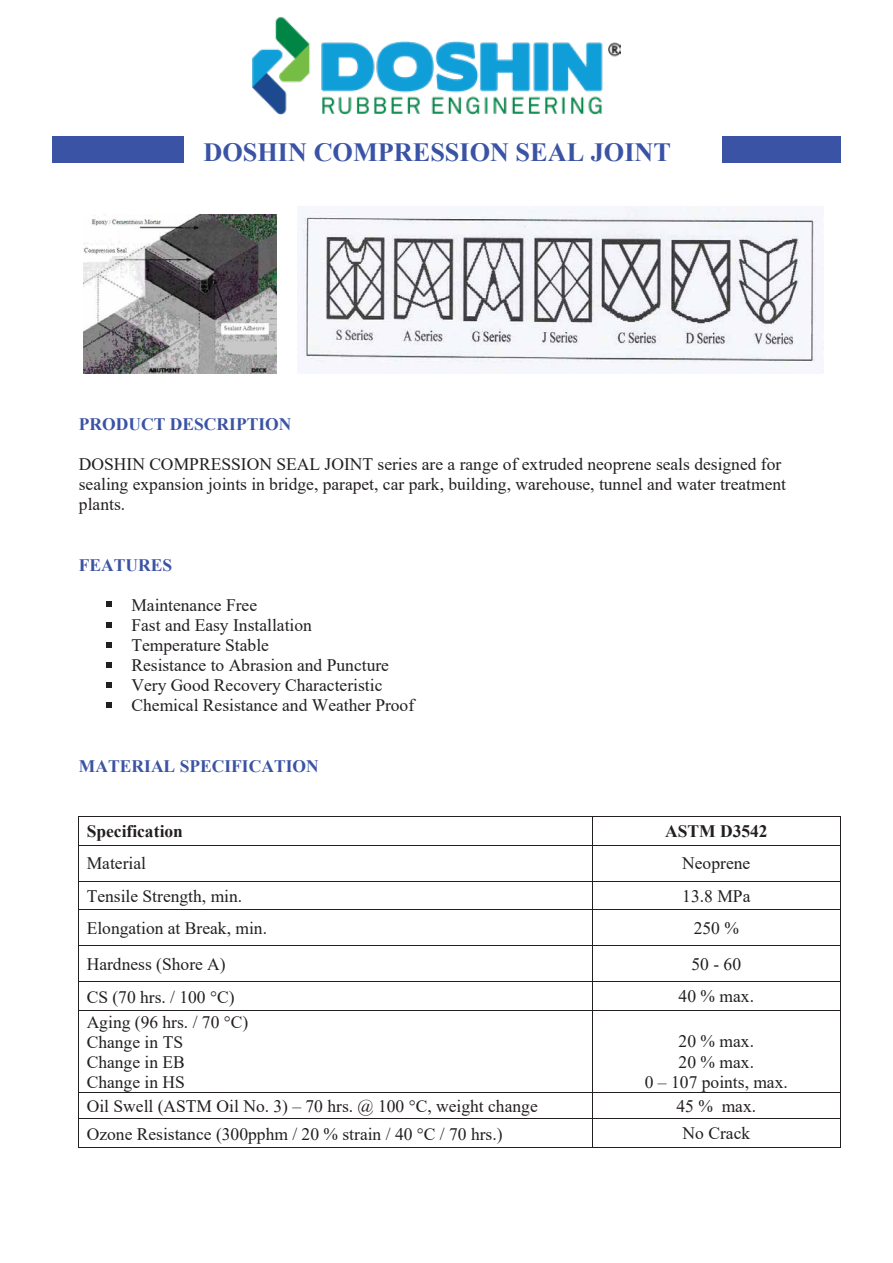
<style>
.page{position:relative;width:893px;height:1263px;background:#fff}
.page>*{position:absolute;margin:0;border:0;box-sizing:border-box;transform-origin:0 0}
.t1{font:700 26.25px "Times New Roman";color:#3a53a4}
.t2{font:17.55px/20.1px "Times New Roman";color:#231f20}
.t3{font:700 17.55px "Times New Roman";color:#3a53a4}
.t4{font:700 17.55px "Times New Roman";color:#231f20}
</style>
<div class="page">
<img style="left:298px;top:207px;width:525px;height:166px">
<svg style="left:107px;top:602px;width:5px;height:5px"></svg>
<svg style="left:107px;top:622px;width:5px;height:5px"></svg>
<svg style="left:107px;top:642px;width:5px;height:5px"></svg>
<svg style="left:107px;top:662px;width:5px;height:5px"></svg>
<svg style="left:107px;top:682px;width:5px;height:5px"></svg>
<svg style="left:107px;top:703px;width:5px;height:5px"></svg>
<svg style="left:78px;top:816px;width:763px;height:29px"></svg>
<hr style="left:78px;top:845px;width:763px;height:1px;background:#231f20">
<hr style="left:78px;top:845px;width:1px;height:36px;background:#231f20">
<hr style="left:592px;top:845px;width:1px;height:36px;background:#231f20">
<hr style="left:840px;top:845px;width:1px;height:36px;background:#231f20">
<hr style="left:78px;top:881px;width:763px;height:1px;background:#231f20">
<svg style="left:78px;top:882px;width:1px;height:27px"></svg>
<svg style="left:592px;top:882px;width:1px;height:27px"></svg>
<svg style="left:840px;top:882px;width:1px;height:27px"></svg>
<hr style="left:78px;top:909px;width:763px;height:1px;background:#231f20">
<hr style="left:78px;top:910px;width:1px;height:35px;background:#231f20">
<hr style="left:592px;top:910px;width:1px;height:35px;background:#231f20">
<hr style="left:840px;top:910px;width:1px;height:35px;background:#231f20">
<hr style="left:78px;top:945px;width:763px;height:1px;background:#231f20">
<hr style="left:78px;top:946px;width:1px;height:35px;background:#231f20">
<hr style="left:592px;top:946px;width:1px;height:35px;background:#231f20">
<hr style="left:840px;top:946px;width:1px;height:35px;background:#231f20">
<hr style="left:78px;top:981px;width:763px;height:1px;background:#231f20">
<svg style="left:78px;top:982px;width:1px;height:28px"></svg>
<svg style="left:592px;top:982px;width:1px;height:28px"></svg>
<svg style="left:840px;top:982px;width:1px;height:28px"></svg>
<hr style="left:78px;top:1010px;width:763px;height:1px;background:#231f20">
<hr style="left:78px;top:1010px;width:1px;height:82px;background:#231f20">
<hr style="left:592px;top:1010px;width:1px;height:82px;background:#231f20">
<hr style="left:840px;top:1010px;width:1px;height:82px;background:#231f20">
<hr style="left:78px;top:1092px;width:763px;height:1px;background:#231f20">
<hr style="left:78px;top:1118px;width:763px;height:1px;background:#231f20">
<svg style="left:78px;top:1093px;width:1px;height:54px"></svg>
<hr style="left:78px;top:1147px;width:514px;height:1px;background:#231f20">
<svg style="left:592px;top:1093px;width:1px;height:55px"></svg>
<hr style="left:593px;top:1147px;width:247px;height:1px;background:#231f20">
<svg style="left:840px;top:1093px;width:1px;height:55px"></svg>
<img style="left:83px;top:215px;width:193px;height:158px">
<div style="left:53px;top:136px;width:131px;height:26px;background:#3a53a4"></div>
<div style="left:722px;top:136px;width:118px;height:26px;background:#3a53a4"></div>
<img style="left:253px;top:16px;width:367px;height:99px">
<h1 class="t1" style="left:204px;top:133px;width:469px">DOSHIN COMPRESSION SEAL JOINT</h1>
<p class="t3" style="left:79px;top:411px;width:214px">PRODUCT DESCRIPTION</p>
<p class="t2" style="left:79px;top:453px;width:709px">DOSHIN COMPRESSION SEAL JOINT series are a range of extruded neoprene seals designed for sealing expansion joints in bridge, parapet, car park, building, warehouse, tunnel and water treatment plants.</p>
<p class="t3" style="left:79px;top:552px;width:95px">FEATURES</p>
<p class="t2" style="left:131px;top:594px;width:284px">Maintenance Free<br>Fast and Easy Installation<br>Temperature Stable<br>Resistance to Abrasion and Puncture<br>Very Good Recovery Characteristic<br>Chemical Resistance and Weather Proof</p>
<p class="t3" style="left:79px;top:753px;width:241px">MATERIAL SPECIFICATION</p>
<p class="t4" style="left:87px;top:818px;width:98px">Specification</p>
<p class="t4" style="left:665px;top:818px;width:104px">ASTM D3542</p>
<p class="t2" style="left:87px;top:853px;width:61px">Material</p>
<p class="t2" style="left:682px;top:853px;width:70px">Neoprene</p>
<p class="t2" style="left:87px;top:885px;width:157px">Tensile Strength, min.</p>
<p class="t2" style="left:682px;top:885px;width:70px">13.8 MPa</p>
<p class="t2" style="left:87px;top:917px;width:182px">Elongation at Break, min.</p>
<p class="t2" style="left:694px;top:917px;width:47px">250 %</p>
<p class="t2" style="left:87px;top:953px;width:141px">Hardness (Shore A)</p>
<p class="t2" style="left:692px;top:953px;width:51px">50 - 60</p>
<p class="t2" style="left:87px;top:986px;width:150px">CS (70 hrs. / 100 C)</p>
<p class="t2" style="left:679px;top:985px;width:77px">40 % max.</p>
<p class="t2" style="left:87px;top:1012px;width:163px">Aging (96 hrs. / 70 C)<br>Change in TS<br>Change in EB<br>Change in HS</p>
<p class="t2" style="left:645px;top:1031px;width:145px;text-align:center">20 % max.<br>20 % max.<br>0 – 107 points, max.</p>
<p class="t2" style="left:87px;top:1096px;width:453px">Oil Swell (ASTM Oil No. 3) – 70 hrs. @ 100 C, weight change</p>
<p class="t2" style="left:676px;top:1095px;width:81px">45 % max.</p>
<p class="t2" style="left:87px;top:1123px;width:417px">Ozone Resistance (300pphm / 20 % strain / 40 C / 70 hrs.)</p>
<p class="t2" style="left:683px;top:1122px;width:69px">No Crack</p>
</div>
